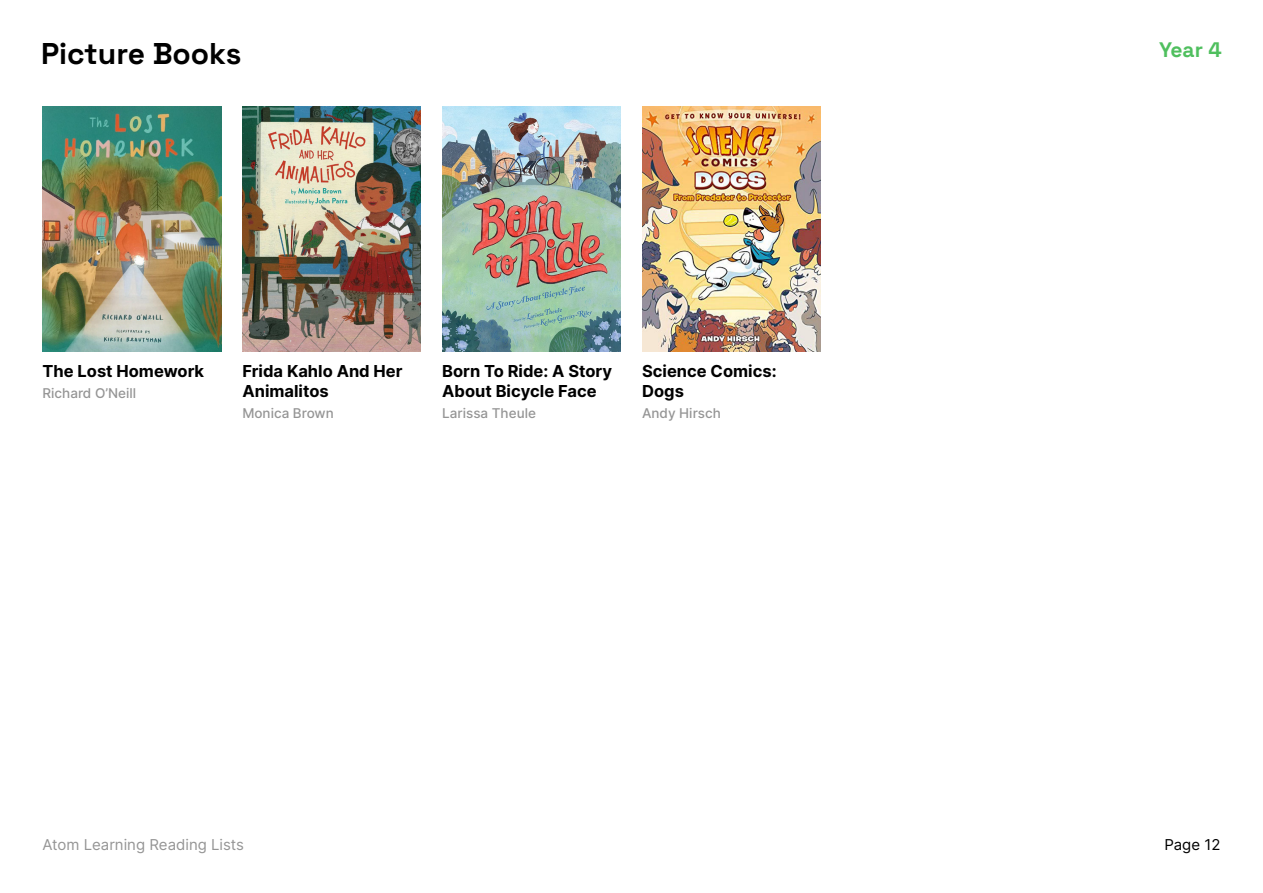
<style>
.page{position:relative;width:1263px;height:893px;background:#fff}
.page>*{position:absolute;margin:0;border:0;box-sizing:border-box;transform-origin:0 0}
.t1{font:700 30px "Space Grotesk";color:#000}
.t2{font:700 21px "Space Grotesk";color:#4fbf5e}
.t3{font:700 16.5px/19.5px "Inter";color:#000}
.t4{font:15px "Inter";color:#959595}
.t5{font:15px "Inter";color:#000}
.t6{font:500 13.5px "Inter";color:#959595}
</style>
<div class="page">
<img style="left:43px;top:106px;width:178px;height:245px">
<img style="left:242px;top:106px;width:179px;height:245px">
<img style="left:442px;top:106px;width:179px;height:245px">
<img style="left:642px;top:106px;width:179px;height:245px">
<p class="t1" style="left:41px;top:30px;width:202px">Picture Books</p>
<p class="t3" style="left:43px;top:361px;width:163px">The Lost Homework</p>
<p class="t6" style="left:43px;top:383px;width:95px">Richard O’Neill</p>
<p class="t3" style="left:242px;top:361px;width:162px">Frida Kahlo And Her<br>Animalitos</p>
<p class="t6" style="left:242px;top:403px;width:93px">Monica Brown</p>
<p class="t3" style="left:442px;top:361px;width:172px">Born To Ride: A Story<br>About Bicycle Face</p>
<p class="t6" style="left:442px;top:403px;width:95px">Larissa Theule</p>
<p class="t3" style="left:642px;top:361px;width:136px">Science Comics:<br>Dogs</p>
<p class="t6" style="left:642px;top:403px;width:80px">Andy Hirsch</p>
<p class="t2" style="left:1159px;top:33px;width:64px">Year 4</p>
<p class="t4" style="left:43px;top:834px;width:203px">Atom Learning Reading Lists</p>
<p class="t5" style="left:1164px;top:834px;width:58px">Page 12</p>
</div>
